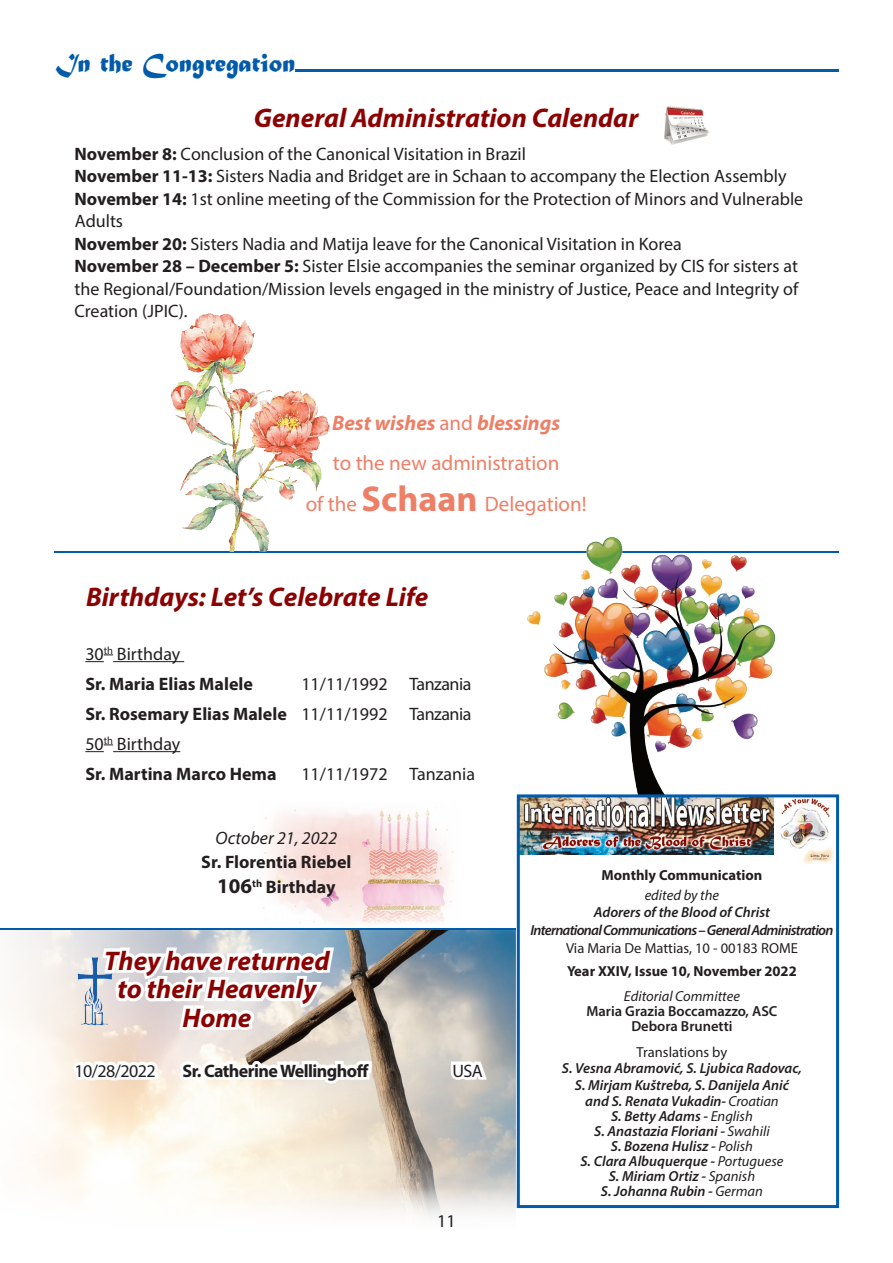
<style>
.page{position:relative;width:893px;height:1263px;background:#fff}
.page>*{position:absolute;margin:0;border:0;box-sizing:border-box;transform-origin:0 0}
.t1{font:italic 700 27px/28.5px "Myriad Pro";color:#8b0202;text-align:center}
.t2{font:27px "Matura MT Script Capitals";color:#015aaa}
.t3{font:21px/40.5px "Myriad Pro";color:#ee7f66;text-align:center}
.t4{font:18px/22.5px "Myriad Pro";color:#231f20}
.t5{font:700 18px/30px "Myriad Pro";color:#231f20}
.t6{font:700 18px "Myriad Pro";letter-spacing:-.03em;color:#231f20}
.t7{font:italic 18px "Myriad Pro";color:#231f20}
.t8{font:italic 600 14.55px/15px "Myriad Pro";color:#231f20;text-align:center}
.t9{font:italic 600 14.55px/18px "Myriad Pro";letter-spacing:-.05em;color:#231f20;text-align:center}
.t10{font:700 14.55px "Myriad Pro";color:#231f20}
.t11{font:14.55px "Myriad Pro";color:#231f20}
.t12{font:600 14.55px/15px "Myriad Pro";color:#231f20;text-align:center}
.t13{font:italic 14.55px "Myriad Pro";color:#231f20}
.s1{font-weight:700}
.s2{font-weight:700;font-style:italic}
.s3{font-weight:700;font-size:36px}
.s4{font-weight:400}
.s5{font-size:21px}
</style>
<div class="page">
<img style="left:258px;top:807px;width:200px;height:122px">
<hr style="left:54px;top:551px;width:785px;height:2px;background:#015aaa">
<svg style="left:85px;top:655px;width:28px;height:7px"></svg>
<hr style="left:113px;top:661px;width:71px;height:1px;background:#231f20">
<svg style="left:85px;top:745px;width:28px;height:7px"></svg>
<hr style="left:113px;top:751px;width:67px;height:1px;background:#231f20">
<img style="left:16px;top:930px;width:499px;height:287px">
<svg style="left:69px;top:943px;width:306px;height:274px"></svg>
<svg style="left:448px;top:1017px;width:43px;height:66px"></svg>
<hr style="left:0;top:929px;width:515px;height:1px;background:#015aaa">
<img style="left:61px;top:956px;width:60px;height:73px">
<img style="left:527px;top:537px;width:249px;height:257px">
<img style="left:664px;top:106px;width:45px;height:39px">
<img style="left:171px;top:313px;width:159px;height:238px">
<svg style="left:296px;top:70px;width:543px;height:2px"></svg>
<img style="left:780px;top:798px;width:54px;height:66px">
<img style="left:521px;top:798px;width:253px;height:56px">
<div style="left:517px;top:794px;width:322px;height:414px;border:3px solid #015aaa"></div>
<h1 class="t2" style="left:55px;top:46px;width:241px">In the Congregation</h1>
<h1 class="t1" style="left:254px;top:102px;width:386px">General Administration Calendar</h1>
<p class="t4" style="left:75px;top:142px;width:730px"><span class="s1">November 8:</span> Conclusion of the Canonical Visitation in Brazil<br><span class="s1">November 11-13:</span> Sisters Nadia and Bridget are in Schaan to accompany the Election Assembly <span class="s1">November 14:</span> 1st online meeting of the Commission for the Protection of Minors and Vulnerable Adults<br><span class="s1">November 20:</span> Sisters Nadia and Matija leave for the Canonical Visitation in Korea<br><span class="s1">November 28 – December 5:</span> Sister Elsie accompanies the seminar organized by CIS for sisters at the Regional/Foundation/Mission levels engaged in the ministry of Justice, Peace and Integrity of Creation (JPIC).</p>
<p class="t3" style="left:306px;top:402px;width:282px"><span class="s2">Best wishes</span> and <span class="s2">blessings<br></span>to the new administration<br>of the <span class="s3">Schaan</span> Delegation!</p>
<h1 class="t1" style="left:86px;top:582px;width:344px">Birthdays: Let’s Celebrate Life</h1>
<p class="t5" style="left:85px;top:638px;width:169px"><span class="s4">30</span><sup>th</sup> <span class="s4">Birthday<br></span>Sr. Maria Elias Malele</p>
<p class="t4" style="left:85px;top:668px;width:387px;line-height:30px;text-indent:216px">11/11/1992 Tanzania<br><span class="s1">Sr. Rosemary Elias Malele</span> 11/11/1992 Tanzania<br>50<sup>th</sup> Birthday<br><span class="s1">Sr. Martina Marco Hema</span></p>
<p class="t4" style="left:301px;top:762px;width:175px">11/11/1972 Tanzania</p>
<p class="t7" style="left:215px;top:827px;width:123px">October 21, 2022</p>
<p class="t5" style="left:201px;top:848px;width:152px;line-height:25.5px;text-align:center">Sr. Florentia Riebel<br><span class="s5">106</span><sup>th</sup> Birthday</p>
<h1 class="t1" style="left:104px;top:945px;width:227px">They have returned to their Heavenly<br>Home</h1>
<p class="t4" style="left:75px;top:1059px;width:83px">10/28/2022</p>
<p class="t6" style="left:183px;top:1059px;width:188px">Sr. Catherine Wellinghoff</p>
<p class="t4" style="left:453px;top:1059px;width:32px">USA</p>
<p class="t4" style="left:437px;top:1209px;width:20px">11</p>
<p class="t10" style="left:601px;top:866px;width:162px">Monthly Communication</p>
<p class="t13" style="left:645px;top:886px;width:76px">edited by the</p>
<p class="t9" style="left:530px;top:903px;width:304px">Adorers of the Blood of Christ<br>International Communications – General Administration</p>
<p class="t11" style="left:566px;top:939px;width:233px">Via Maria De Mattias, 10 - 00183 ROME</p>
<p class="t10" style="left:567px;top:961px;width:231px">Year XXIV, Issue 10, November 2022</p>
<p class="t13" style="left:624px;top:987px;width:118px">Editorial Committee</p>
<p class="t12" style="left:586px;top:1003px;width:192px">Maria Grazia Boccamazzo, ASC<br>Debora Brunetti</p>
<p class="t11" style="left:637px;top:1043px;width:92px">Translations by</p>
<p class="t8" style="left:562px;top:1060px;width:242px;line-height:16.5px">S. Vesna Abramović, S. Ljubica Radovac,<br>S. Mirjam Kuštreba, S. Danijela Anić and S. Renata Vukadin- <span class="s4">Croatian</span></p>
<p class="t8" style="left:580px;top:1108px;width:204px">S. Betty Adams - <span class="s4">English<br></span>S. Anastazia Floriani - <span class="s4">Swahili<br></span>S. Bozena Hulisz - <span class="s4">Polish<br></span>S. Clara Albuquerque - <span class="s4">Portuguese<br></span>S. Miriam Ortiz - <span class="s4">Spanish<br></span>S. Johanna Rubin - <span class="s4">German</span></p>
</div>
